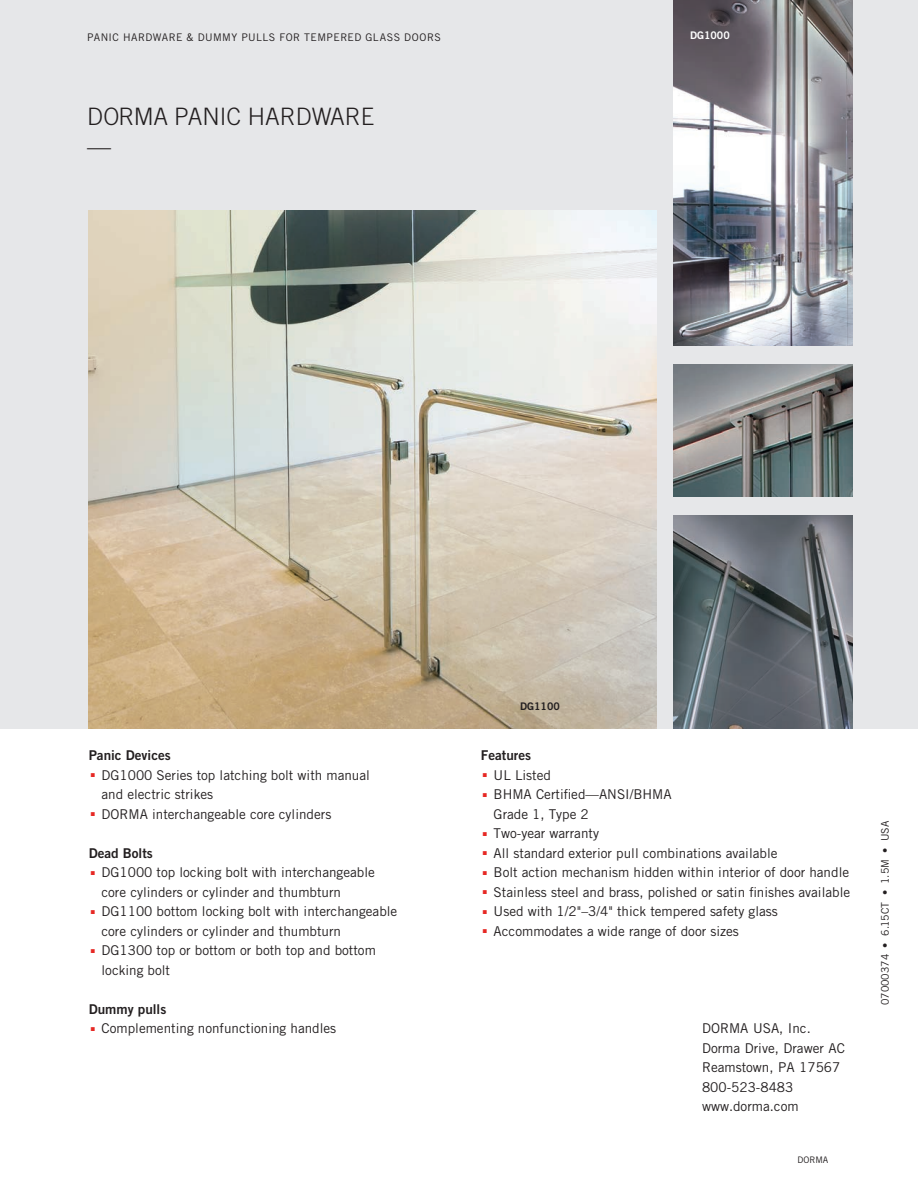
<style>
.page{position:relative;width:918px;height:1188px;background:#fff}
.page>*{position:absolute;margin:0;border:0;box-sizing:border-box;transform-origin:0 0}
.t1{font:300 24px/30px "Trade Gothic LT Std";color:#231f20}
.t2{font:13.5px/19.5px "Trade Gothic LT Std";color:#231f20}
.t3{font:13.5px "Trade Gothic LT Std Bd 2";color:#231f20}
.t4{font:10.5px "Trade Gothic LT Std";letter-spacing:.04em;color:#231f20}
.t5{font:10.5px "Trade Gothic LT Std";color:#231f20}
.t6{font:10.5px "Trade Gothic LT Std Bd 2";color:#fff}
.t7{font:10.5px "Trade Gothic LT Std Bd 2";color:#231f20}
.t8{font:9px "Trade Gothic LT Std";color:#231f20}
</style>
<div class="page">
<div style="left:0;top:0;width:918px;height:728px;background:#e6e7e9"></div>
<img style="left:89px;top:211px;width:567px;height:517px">
<img style="left:674px;top:0;width:179px;height:346px">
<img style="left:674px;top:365px;width:179px;height:131px">
<img style="left:674px;top:516px;width:179px;height:212px">
<p class="t4" style="left:87px;top:31px;width:355px">PANIC HARDWARE &amp; DUMMY PULLS FOR TEMPERED GLASS DOORS</p>
<p class="t6" style="left:690px;top:29px;width:41px">DG1000</p>
<h1 class="t1" style="left:87px;top:102px;width:288px">DORMA PANIC HARDWARE —</h1>
<p class="t3" style="left:89px;top:747px;width:84px">Panic Devices</p>
<p class="t2" style="left:89px;top:765px;width:283px"><sup>.</sup> DG1000 Series top latching bolt with manual</p>
<p class="t2" style="left:101px;top:785px;width:113px">and electric strikes</p>
<p class="t2" style="left:89px;top:804px;width:244px"><sup>.</sup> DORMA interchangeable core cylinders</p>
<p class="t3" style="left:89px;top:845px;width:66px">Dead Bolts</p>
<p class="t2" style="left:89px;top:863px;width:288px"><sup>.</sup> DG1000 top locking bolt with interchangeable</p>
<p class="t2" style="left:101px;top:882px;width:241px">core cylinders or cylinder and thumbturn</p>
<p class="t2" style="left:89px;top:902px;width:310px"><sup>.</sup> DG1100 bottom locking bolt with interchangeable</p>
<p class="t2" style="left:101px;top:921px;width:241px">core cylinders or cylinder and thumbturn</p>
<p class="t2" style="left:89px;top:941px;width:289px"><sup>.</sup> DG1300 top or bottom or both top and bottom</p>
<p class="t2" style="left:101px;top:960px;width:70px">locking bolt</p>
<p class="t3" style="left:89px;top:1001px;width:79px">Dummy pulls</p>
<p class="t2" style="left:89px;top:1019px;width:249px"><sup>.</sup> Complementing nonfunctioning handles</p>
<p class="t7" style="left:520px;top:700px;width:41px">DG1100</p>
<p class="t3" style="left:481px;top:747px;width:52px">Features</p>
<p class="t2" style="left:481px;top:765px;width:72px"><sup>.</sup> UL Listed</p>
<p class="t2" style="left:481px;top:785px;width:192px"><sup>.</sup> BHMA Certified—ANSI/BHMA</p>
<p class="t2" style="left:494px;top:804px;width:97px">Grade 1, Type 2</p>
<p class="t2" style="left:481px;top:824px;width:120px"><sup>.</sup> Two-year warranty</p>
<p class="t2" style="left:481px;top:843px;width:298px"><sup>.</sup> All standard exterior pull combinations available</p>
<p class="t2" style="left:481px;top:863px;width:370px"><sup>.</sup> Bolt action mechanism hidden within interior of door handle</p>
<p class="t2" style="left:481px;top:882px;width:371px"><sup>.</sup> Stainless steel and brass, polished or satin finishes available</p>
<p class="t2" style="left:481px;top:902px;width:298px"><sup>.</sup> Used with 1/2"–3/4" thick tempered safety glass</p>
<p class="t2" style="left:481px;top:921px;width:259px"><sup>.</sup> Accommodates a wide range of door sizes</p>
<p class="t2" style="left:702px;top:1018px;width:144px">DORMA USA, Inc.<br>Dorma Drive, Drawer AC<br>Reamstown, PA 17567<br>800-523-8483 www.dorma.com</p>
<p class="t8" style="left:797px;top:1154px;width:33px">DORMA</p>
<p class="t5" style="left:879px;top:1005px;width:186px;rotate:-90deg">07000374 • 6.15CT • 1.5M • USA</p>
</div>
